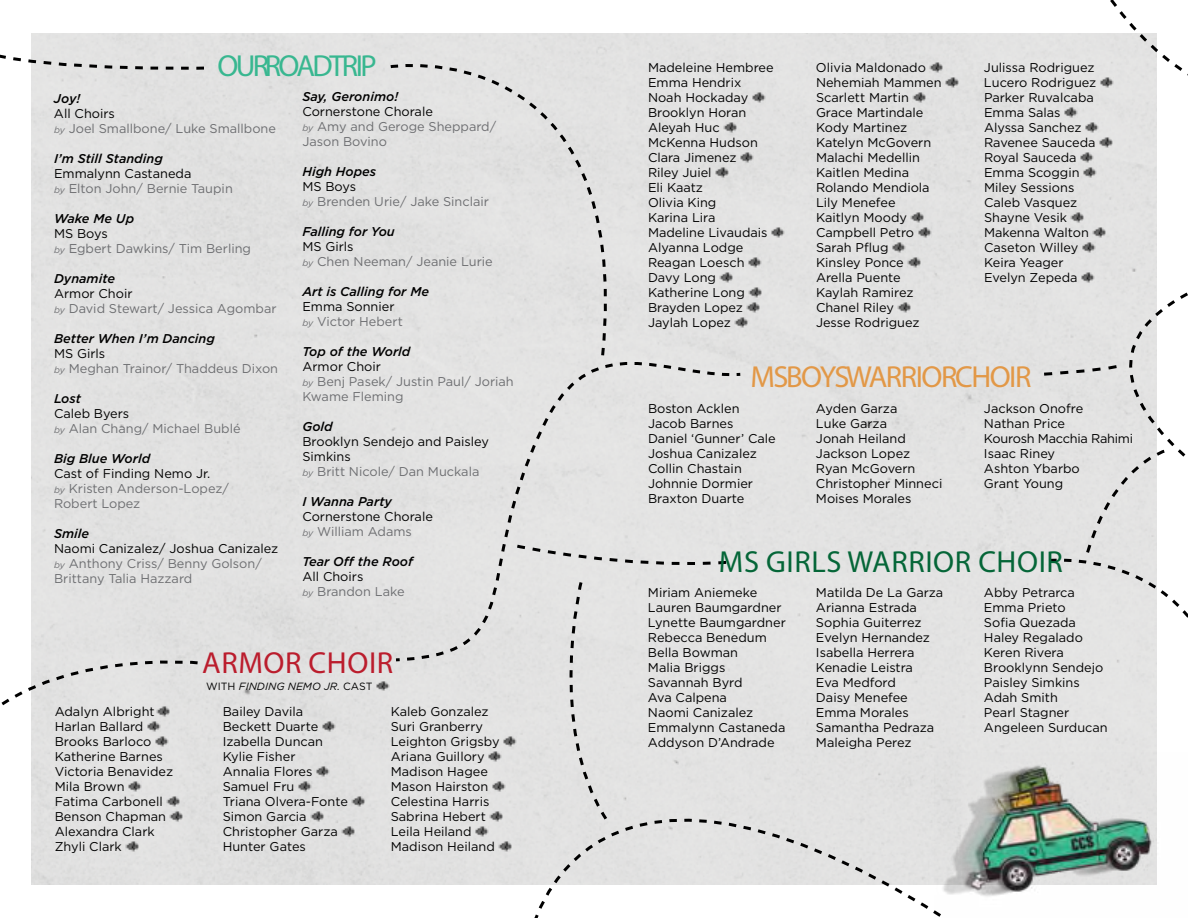
<style>
.page{position:relative;width:1188px;height:918px;background:#fff}
.page>*{position:absolute;margin:0;border:0;box-sizing:border-box;transform-origin:0 0}
.t1{font:30.45px "Myriad Pro";letter-spacing:.02em;color:#056638}
.t2{font:30.45px "Myriad Pro";letter-spacing:-.05em;color:#e29847}
.t3{font:30.45px "Myriad Pro";letter-spacing:-.085em;color:#38b790}
.t4{font:30.45px "Myriad Pro";letter-spacing:.02em;color:#bb1d2d}
.t5{font:12.75px/15px "Gotham";color:#000}
.t6{font:12.75px/15px "Gotham";color:#6d6e71}
.t7{font:italic 500 12.75px "Gotham";color:#000}
.t8{font:italic 10.5px "Gotham";color:#000}
.s1{color:#000}
.s2{font-style:italic;font-size:9px}
.s3{font-style:italic;font-size:9px;color:#6d6e71}
.s4{color:#6d6e71}
.s5{font-style:normal}
</style>
<div class="page">
<svg style="left:0;top:33px;width:207px;height:40px;background:#ddd"></svg>
<div style="left:393px;top:371px;width:350px;height:292px;background:#e3e3e3"></div>
<div style="left:388px;top:33px;width:246px;height:326px;background:#e2e2e2"></div>
<svg style="left:527px;top:673px;width:455px;height:245px"></svg>
<svg style="left:1px;top:646px;width:200px;height:116px;background:#e1e1e0"></svg>
<svg style="left:128px;top:782px;width:13px;height:9px"></svg>
<svg style="left:167px;top:797px;width:13px;height:9px"></svg>
<svg style="left:170px;top:812px;width:13px;height:9px"></svg>
<svg style="left:126px;top:842px;width:13px;height:9px"></svg>
<svg style="left:322px;top:722px;width:13px;height:9px"></svg>
<svg style="left:316px;top:767px;width:13px;height:9px"></svg>
<svg style="left:298px;top:782px;width:13px;height:9px"></svg>
<svg style="left:352px;top:797px;width:13px;height:9px"></svg>
<svg style="left:311px;top:812px;width:13px;height:9px"></svg>
<svg style="left:342px;top:827px;width:13px;height:9px"></svg>
<div style="left:400px;top:428px;width:329px;height:408px;background:#e3e3e2"></div>
<svg style="left:499px;top:842px;width:13px;height:9px"></svg>
<svg style="left:376px;top:682px;width:13px;height:9px"></svg>
<svg style="left:752px;top:93px;width:13px;height:9px"></svg>
<svg style="left:724px;top:123px;width:13px;height:9px"></svg>
<svg style="left:740px;top:153px;width:13px;height:9px"></svg>
<img style="left:715px;top:168px;width:14px;height:9px">
<svg style="left:771px;top:228px;width:13px;height:9px"></svg>
<svg style="left:748px;top:258px;width:13px;height:9px"></svg>
<svg style="left:720px;top:273px;width:13px;height:9px"></svg>
<svg style="left:749px;top:288px;width:13px;height:9px"></svg>
<svg style="left:747px;top:303px;width:13px;height:9px"></svg>
<div style="left:545px;top:318px;width:203px;height:102px;background:#e3e3e3"></div>
<svg style="left:930px;top:63px;width:13px;height:9px"></svg>
<img style="left:945px;top:78px;width:14px;height:9px">
<svg style="left:913px;top:93px;width:13px;height:9px"></svg>
<svg style="left:911px;top:213px;width:13px;height:9px"></svg>
<svg style="left:918px;top:228px;width:13px;height:9px"></svg>
<svg style="left:892px;top:243px;width:13px;height:9px"></svg>
<svg style="left:908px;top:258px;width:13px;height:9px"></svg>
<svg style="left:898px;top:303px;width:13px;height:9px"></svg>
<svg style="left:1076px;top:0;width:112px;height:93px"></svg>
<svg style="left:1064px;top:108px;width:13px;height:9px"></svg>
<svg style="left:1085px;top:123px;width:13px;height:9px"></svg>
<img style="left:1099px;top:138px;width:14px;height:9px">
<svg style="left:1080px;top:153px;width:13px;height:9px"></svg>
<svg style="left:1083px;top:168px;width:13px;height:9px"></svg>
<svg style="left:1071px;top:213px;width:13px;height:9px"></svg>
<svg style="left:1093px;top:228px;width:13px;height:9px"></svg>
<svg style="left:1082px;top:243px;width:13px;height:9px"></svg>
<svg style="left:1023px;top:273px;width:165px;height:480px"></svg>
<img style="left:934px;top:753px;width:223px;height:165px">
<h1 class="t3" style="left:217px;top:47px;width:161px">OUR ROADTRIP</h1>
<p class="t7" style="left:54px;top:90px;width:28px">Joy!</p>
<p class="t6" style="left:54px;top:106px;width:224px"><span class="s1">All Choirs<br></span><span class="s2">by</span> Joel Smallbone/ Luke Smallbone</p>
<p class="t7" style="left:54px;top:150px;width:110px">I’m Still Standing</p>
<p class="t6" style="left:54px;top:166px;width:180px"><span class="s1">Emmalynn Castaneda<br></span><span class="s2">by</span> Elton John/ Bernie Taupin</p>
<p class="t7" style="left:54px;top:210px;width:82px">Wake Me Up</p>
<p class="t6" style="left:54px;top:226px;width:199px"><span class="s1">MS Boys<br></span><span class="s2">by</span> Egbert Dawkins/ Tim Berling</p>
<p class="t7" style="left:54px;top:270px;width:63px">Dynamite</p>
<p class="t6" style="left:54px;top:286px;width:224px"><span class="s1">Armor Choir<br></span><span class="s2">by</span> David Stewart/ Jessica Agombar</p>
<p class="t7" style="left:54px;top:330px;width:162px">Better When I’m Dancing</p>
<p class="t6" style="left:54px;top:346px;width:226px"><span class="s1">MS Girls<br></span><span class="s2">by</span> Meghan Trainor/ Thaddeus Dixon</p>
<p class="t7" style="left:54px;top:390px;width:28px">Lost</p>
<p class="t6" style="left:54px;top:406px;width:188px"><span class="s1">Caleb Byers<br></span><span class="s2">by</span> Alan Chang/ Michael Bublé</p>
<p class="t7" style="left:54px;top:450px;width:98px">Big Blue World</p>
<p class="t6" style="left:54px;top:466px;width:176px"><span class="s1">Cast of Finding Nemo Jr.<br></span><span class="s2">by</span> Kristen Anderson-Lopez/<br>Robert Lopez</p>
<p class="t7" style="left:54px;top:525px;width:37px">Smile</p>
<p class="t6" style="left:54px;top:541px;width:226px"><span class="s1">Naomi Canizalez/ Joshua Canizalez </span><span class="s2">by</span> Anthony Criss/ Benny Golson/<br>Brittany Talia Hazzard</p>
<p class="t7" style="left:302px;top:88px;width:97px">Say, Geronimo!</p>
<p class="t6" style="left:302px;top:104px;width:195px"><span class="s1">Cornerstone Chorale<br></span><span class="s2">by</span> Amy and Geroge Sheppard/<br>Jason Bovino</p>
<p class="t7" style="left:302px;top:163px;width:75px">High Hopes</p>
<p class="t6" style="left:302px;top:179px;width:188px"><span class="s1">MS Boys<br></span><span class="s2">by</span> Brenden Urie/ Jake Sinclair</p>
<p class="t7" style="left:302px;top:223px;width:94px">Falling for You</p>
<p class="t6" style="left:302px;top:239px;width:192px"><span class="s1">MS Girls<br></span><span class="s2">by</span> Chen Neeman/ Jeanie Lurie</p>
<p class="t7" style="left:302px;top:283px;width:128px">Art is Calling for Me</p>
<p class="t6" style="left:302px;top:299px;width:102px"><span class="s1">Emma Sonnier </span><span class="s2">by</span> Victor Hebert</p>
<p class="t7" style="left:302px;top:343px;width:110px">Top of the World</p>
<p class="t6" style="left:302px;top:359px;width:213px"><span class="s1">Armor Choir<br></span><span class="s2">by</span> Benj Pasek/ Justin Paul/ Joriah<br>Kwame Fleming</p>
<p class="t7" style="left:302px;top:418px;width:32px">Gold</p>
<p class="t5" style="left:302px;top:434px;width:188px">Brooklyn Sendejo and Paisley<br>Simkins<br><span class="s3">by</span> <span class="s4">Britt Nicole/ Dan Muckala</span></p>
<p class="t7" style="left:302px;top:493px;width:91px">I Wanna Party</p>
<p class="t5" style="left:302px;top:509px;width:132px">Cornerstone Chorale <span class="s3">by</span> <span class="s4">William Adams</span></p>
<p class="t7" style="left:302px;top:553px;width:112px">Tear Off the Roof</p>
<p class="t6" style="left:302px;top:569px;width:104px"><span class="s1">All Choirs<br></span><span class="s2">by</span> Brandon Lake</p>
<h1 class="t4" style="left:202px;top:644px;width:193px">ARMOR CHOIR</h1>
<p class="t8" style="left:206px;top:680px;width:168px"><span class="s5">WITH</span> FINDING NEMO JR. <span class="s5">CAST</span></p>
<p class="t5" style="left:55px;top:703px;width:120px">Adalyn Albright<br>Harlan Ballard<br>Brooks Barloco<br>Katherine Barnes<br>Victoria Benavidez<br>Mila Brown<br>Fatima Carbonell<br>Benson Chapman<br>Alexandra Clark<br>Zhyli Clark</p>
<p class="t5" style="left:223px;top:703px;width:127px">Bailey Davila<br>Beckett Duarte<br>Izabella Duncan<br>Kylie Fisher<br>Annalia Flores<br>Samuel Fru<br>Triana Olvera-Fonte<br>Simon Garcia<br>Christopher Garza<br>Hunter Gates</p>
<p class="t5" style="left:391px;top:703px;width:110px">Kaleb Gonzalez<br>Suri Granberry<br>Leighton Grigsby<br>Ariana Guillory<br>Madison Hagee<br>Mason Hairston<br>Celestina Harris<br>Sabrina Hebert<br>Leila Heiland<br>Madison Heiland</p>
<p class="t5" style="left:648px;top:59px;width:127px">Madeleine Hembree<br>Emma Hendrix<br>Noah Hockaday<br>Brooklyn Horan<br>Aleyah Huc<br>McKenna Hudson<br>Clara Jimenez<br>Riley Juiel<br>Eli Kaatz<br>Olivia King<br>Karina Lira<br>Madeline Livaudais<br>Alyanna Lodge<br>Reagan Loesch<br>Davy Long<br>Katherine Long<br>Brayden Lopez<br>Jaylah Lopez</p>
<p class="t5" style="left:816px;top:59px;width:127px">Olivia Maldonado<br>Nehemiah Mammen<br>Scarlett Martin<br>Grace Martindale<br>Kody Martinez<br>Katelyn McGovern<br>Malachi Medellin<br>Kaitlen Medina<br>Rolando Mendiola<br>Lily Menefee<br>Kaitlyn Moody<br>Campbell Petro<br>Sarah Pflug<br>Kinsley Ponce<br>Arella Puente<br>Kaylah Ramirez<br>Chanel Riley<br>Jesse Rodriguez</p>
<p class="t5" style="left:984px;top:59px;width:114px">Julissa Rodriguez<br>Lucero Rodriguez<br>Parker Ruvalcaba<br>Emma Salas<br>Alyssa Sanchez<br>Ravenee Sauceda<br>Royal Sauceda<br>Emma Scoggin<br>Miley Sessions<br>Caleb Vasquez<br>Shayne Vesik<br>Makenna Walton<br>Caseton Willey<br>Keira Yeager<br>Evelyn Zepeda</p>
<h1 class="t2" style="left:750px;top:358px;width:282px">MS BOYS WARRIOR CHOIR</h1>
<p class="t5" style="left:648px;top:401px;width:129px">Boston Acklen<br>Jacob Barnes<br>Daniel ‘Gunner’ Cale<br>Joshua Canizalez<br>Collin Chastain<br>Johnnie Dormier<br>Braxton Duarte</p>
<p class="t5" style="left:816px;top:401px;width:128px">Ayden Garza<br>Luke Garza<br>Jonah Heiland<br>Jackson Lopez<br>Ryan McGovern<br>Christopher Minneci<br>Moises Morales</p>
<p class="t5" style="left:984px;top:401px;width:151px">Jackson Onofre<br>Nathan Price<br>Kourosh Macchia Rahimi<br>Isaac Riney<br>Ashton Ybarbo<br>Grant Young</p>
<h1 class="t1" style="left:719px;top:543px;width:346px">MS GIRLS WARRIOR CHOIR</h1>
<p class="t5" style="left:648px;top:585px;width:139px">Miriam Aniemeke<br>Lauren Baumgardner<br>Lynette Baumgardner<br>Rebecca Benedum<br>Bella Bowman<br>Malia Briggs<br>Savannah Byrd<br>Ava Calpena<br>Naomi Canizalez<br>Emmalynn Castaneda<br>Addyson D’Andrade</p>
<p class="t5" style="left:816px;top:585px;width:129px">Matilda De La Garza<br>Arianna Estrada<br>Sophia Guiterrez<br>Evelyn Hernandez<br>Isabella Herrera<br>Kenadie Leistra<br>Eva Medford<br>Daisy Menefee<br>Emma Morales<br>Samantha Pedraza<br>Maleigha Perez</p>
<p class="t5" style="left:984px;top:585px;width:125px">Abby Petrarca<br>Emma Prieto<br>Sofia Quezada<br>Haley Regalado<br>Keren Rivera<br>Brooklynn Sendejo<br>Paisley Simkins<br>Adah Smith<br>Pearl Stagner<br>Angeleen Surducan</p>
</div>
